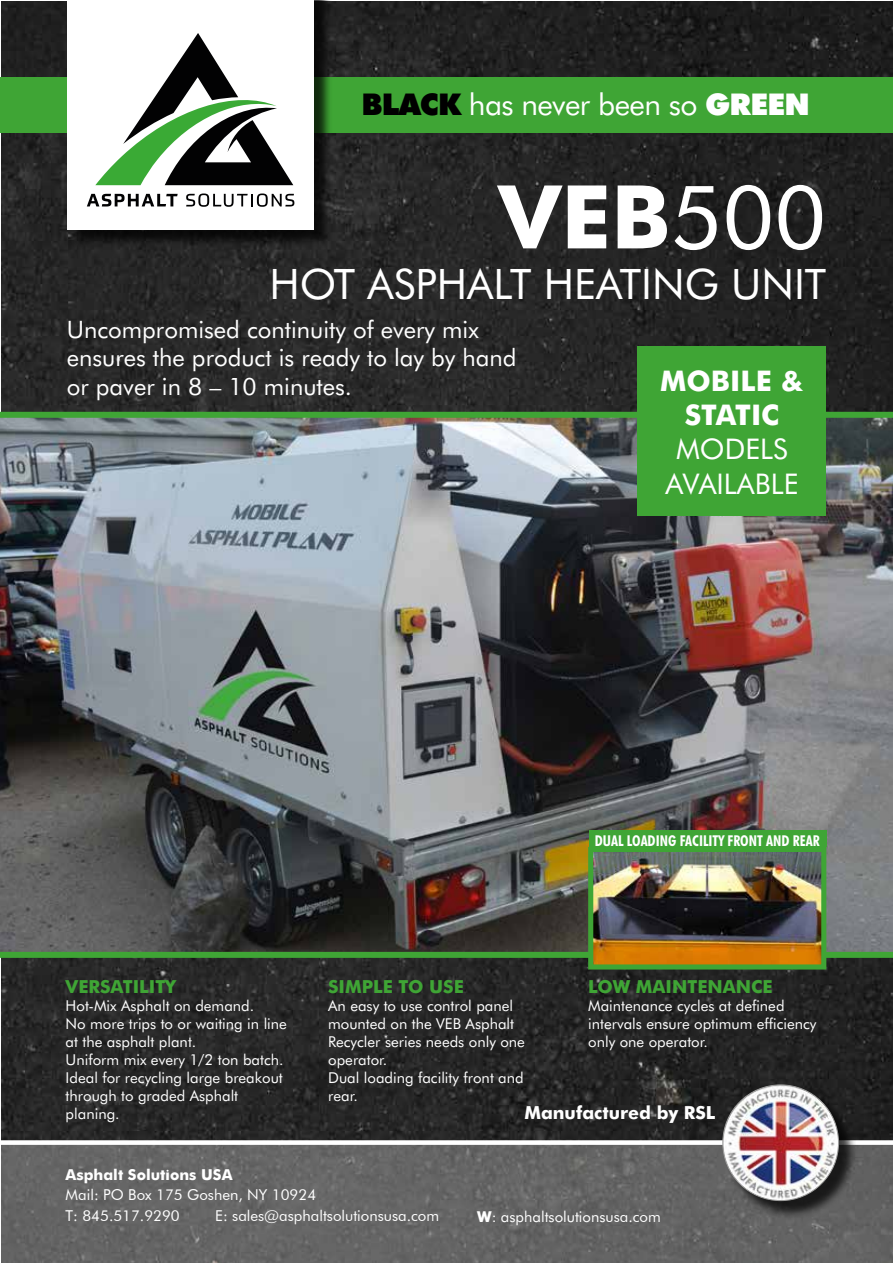
<style>
.page{position:relative;width:893px;height:1263px;background:#fff}
.page>*{position:absolute;margin:0;border:0;box-sizing:border-box;transform-origin:0 0}
.t1{font:700 87.9px "Futura BT";color:#fff}
.t2{font:42px "Futura BT";color:#fff}
.t3{font:30px "Futura BT";letter-spacing:-.02em;color:#fff}
.t4{font:28.5px/34.2px "Futura BT";color:#fff;text-align:center}
.t5{font:700 28.5px/34.2px "Futura BT";color:#fff;text-align:center}
.t6{font:24px/28.8px "Futura BT";color:#fff}
.t7{font:700 18px "Futura BT";color:#3fa535}
.t8{font:700 18px "Futura BT";color:#fff}
.t9{font:15px/18px "Futura BT";color:#fff}
.t10{font:700 condensed 15px "Futura BT";color:#fff}
.t11{font:700 15px "Futura";color:#fff}
.s1{font-weight:900;color:#000}
.s2{font-weight:900}
.s3{font-weight:400}
.s4{font-weight:700}
</style>
<div class="page">
<img style="left:1px;top:1px;width:892px;height:1139px">
<img style="left:0;top:412px;width:893px;height:546px">
<div style="left:0;top:77px;width:893px;height:56px;background:#3fa535"></div>
<div style="left:0;top:1140px;width:893px;height:123px;background:#656565"></div>
<div style="left:0;top:1140px;width:893px;height:5px;background:#fff"></div>
<div style="left:725px;top:1087px;width:132px;height:132px;background:#000;opacity:.75"></div>
<img style="left:723px;top:1085px;width:115px;height:115px;border-radius:58px">
<div style="left:69px;top:0;width:263px;height:248px;background:#000;opacity:.75"></div>
<div style="left:67px;top:0;width:247px;height:230px;background:#fff"></div>
<svg style="left:95px;top:33px;width:198px;height:152px"></svg>
<svg style="left:87px;top:194px;width:91px;height:12px"></svg>
<svg style="left:186px;top:193px;width:108px;height:14px"></svg>
<div style="left:638px;top:347px;width:188px;height:169px;background:#3fa535"></div>
<img style="left:594px;top:853px;width:226px;height:110px">
<div style="left:588px;top:847px;width:238px;height:122px;border:5px solid #3fa535"></div>
<div style="left:589px;top:830px;width:237px;height:17px;background:#3fa535"></div>
<h3 class="t3" style="left:361px;top:87px;width:450px"><span class="s1">BLACK</span> has never been so <span class="s2">GREEN</span></h3>
<h1 class="t1" style="left:498px;top:164px;width:329px">VEB<span class="s3">500</span></h1>
<h2 class="t2" style="left:269px;top:258px;width:558px">HOT ASPHALT HEATING UNIT</h2>
<h3 class="t6" style="left:67px;top:314px;width:451px">Uncompromised continuity of every mix ensures the product is ready to lay by hand or paver in 8 – 10 minutes.</h3>
<h3 class="t5" style="left:660px;top:364px;width:145px">MOBILE &amp;<br>STATIC</h3>
<h3 class="t4" style="left:665px;top:432px;width:135px">MODELS<br>AVAILABLE</h3>
<p class="t10" style="left:595px;top:831px;width:226px">DUAL LOADING FACILITY FRONT AND REAR</p>
<p class="t7" style="left:66px;top:975px;width:112px">VERSATILITY</p>
<p class="t9" style="left:66px;top:996px;width:223px">Hot-Mix Asphalt on demand.<br>No more trips to or waiting in line at the asphalt plant.<br>Uniform mix every 1/2 ton batch.<br>Ideal for recycling large breakout through to graded Asphalt planing.</p>
<p class="t7" style="left:328px;top:975px;width:137px">SIMPLE TO USE</p>
<p class="t9" style="left:328px;top:996px;width:198px">An easy to use control panel mounted on the VEB Asphalt<br>Recycler series needs only one operator.<br>Dual loading facility front and rear.</p>
<p class="t7" style="left:588px;top:975px;width:186px">LOW MAINTENANCE</p>
<p class="t9" style="left:588px;top:996px;width:230px">Maintenance cycles at defined intervals ensure optimum efficiency only one operator.</p>
<p class="t8" style="left:524px;top:1102px;width:193px">Manufactured by RSL</p>
<p class="t11" style="left:66px;top:1163px;width:168px">Asphalt Solutions USA</p>
<p class="t9" style="left:66px;top:1184px;width:252px;line-height:21px">Mail: PO Box 175 Goshen, NY 10924<br>T: 845.517.9290</p>
<p class="t9" style="left:215px;top:1207px;width:225px">E: sales@asphaltsolutionsusa.com</p>
<p class="t9" style="left:477px;top:1208px;width:185px"><span class="s4">W</span>: asphaltsolutionsusa.com</p>
</div>
